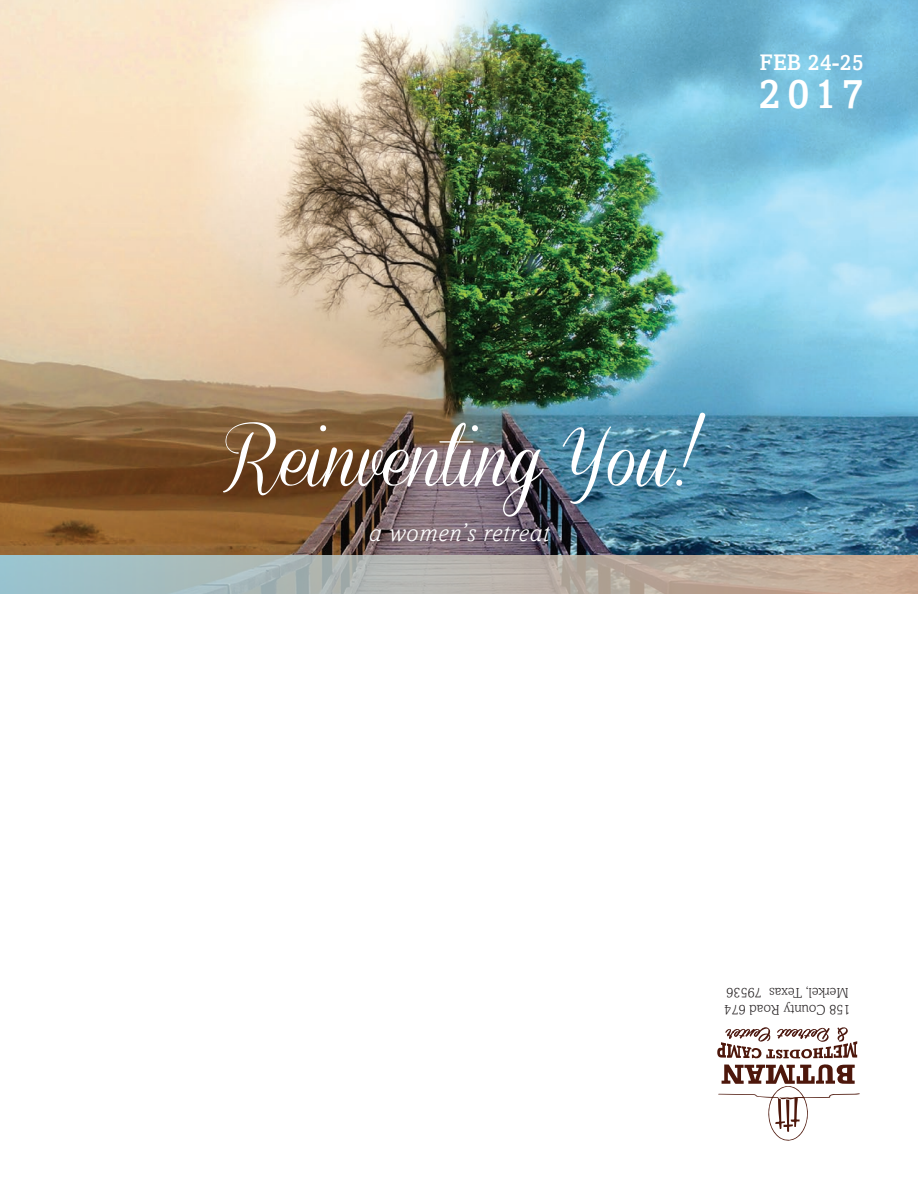
<style>
.page{position:relative;width:918px;height:1188px;background:#fff}
.page>*{position:absolute;margin:0;border:0;box-sizing:border-box;transform-origin:0 0}
.t1{font:69px "Coneria Script Demo";color:#fff}
.t2{font:500 42px "Amasis MT Std";color:#fff}
.t3{font:italic 300 25.5px "Amasis MT Std";letter-spacing:.03em;color:#fff}
.t4{font:500 22.5px "Amasis MT Std";color:#fff}
.t5{font:300 14.25px "Amasis MT Std";color:#231f20}
</style>
<div class="page">
<img style="left:0;top:0;width:918px;height:556px">
<svg style="left:0;top:556px;width:918px;height:38px"></svg>
<svg style="left:717px;top:1027px;width:143px;height:114px"></svg>
<p class="t4" style="left:760px;top:49px;width:106px">FEB 24-25</p>
<p class="t2" style="left:758px;top:68px;width:107px">2017</p>
<p class="t1" style="left:221px;top:421px;width:478px">Reinventing You!</p>
<p class="t3" style="left:369px;top:518px;width:182px">a women’s retreat</p>
<p class="t5" style="left:849px;top:1001px;width:124px;rotate:-180deg">Merkel, Texas 79536</p>
<p class="t5" style="left:851px;top:1018px;width:128px;rotate:-180deg">158 County Road 674</p>
</div>
